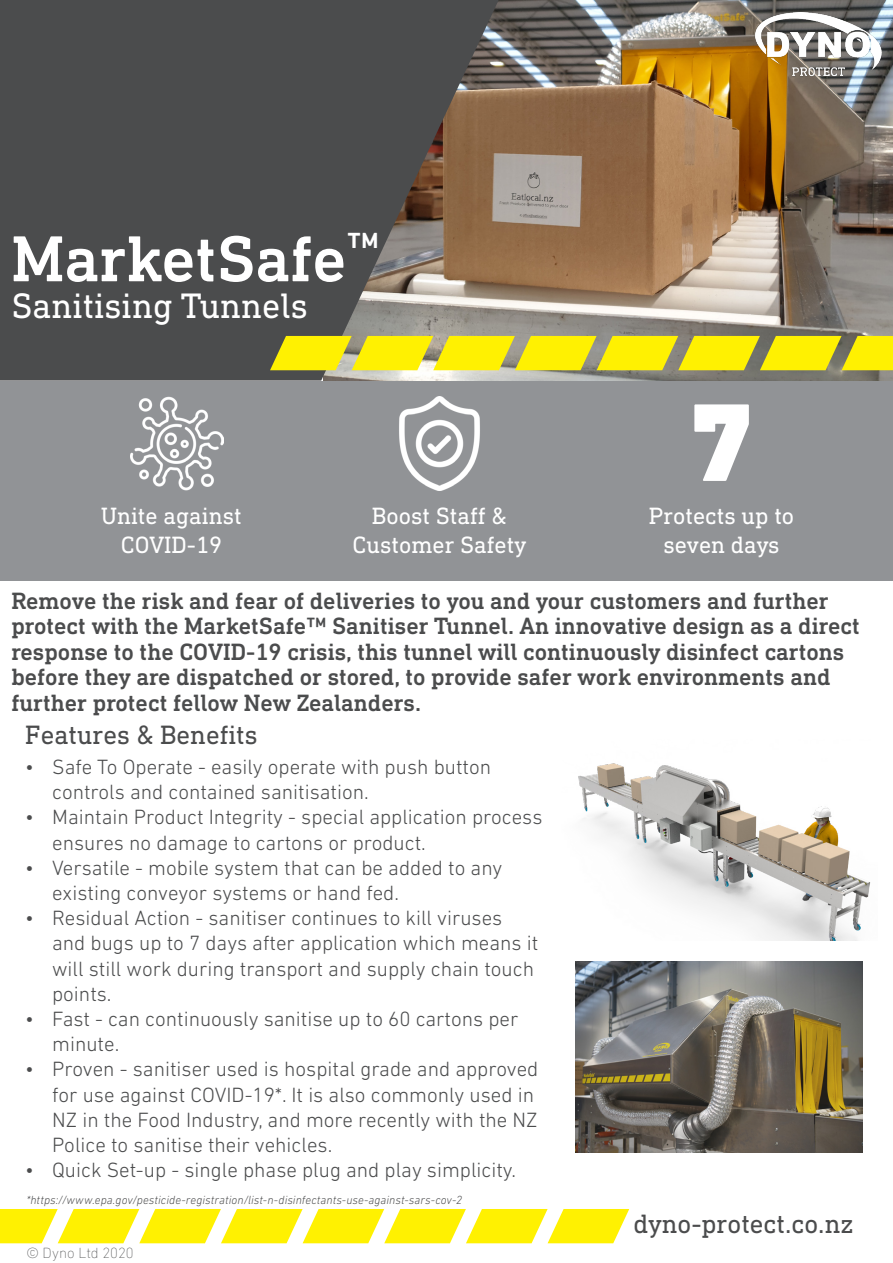
<style>
.page{position:relative;width:893px;height:1263px;background:#fff}
.page>*{position:absolute;margin:0;border:0;box-sizing:border-box;transform-origin:0 0}
.t1{font:900 112.5px "DIN Next LT Pro";color:#fff}
.t2{font:500 66px "DIN Next Slab Pro";color:#fff}
.t3{font:36px "DIN Next Slab Pro";color:#fff}
.t4{font:27px "DIN Next Slab Pro";color:#4b4c4d}
.t5{font:500 24px/25.5px "DIN Next Slab Pro";color:#4b4c4d}
.t6{font:24px/28.8px "DIN Next Slab Pro";color:#fff;text-align:center}
.t7{font:300 21px/25.2px "DIN Next LT Pro";color:#4b4c4d}
.Bullet_List{font:200 15px "DIN Next LT Pro";letter-spacing:-.005em;color:#4b4c4d}
.Bullet_List-2{font:italic 300 12px "DIN Next LT Pro";letter-spacing:.005em;color:#4b4c4d}
.s1{font-family:"DIN Next LT Pro"}
</style>
<div class="page">
<img style="left:499px;top:0;width:394px;height:381px">
<svg style="left:0;top:0;width:499px;height:381px;fill:#4b4c4d"></svg>
<div style="left:0;top:381px;width:893px;height:199px;background:#919396"></div>
<svg style="left:270px;top:336px;width:623px;height:34px"></svg>
<svg style="left:0;top:1209px;width:629px;height:34px"></svg>
<img style="left:578px;top:763px;width:293px;height:177px">
<img style="left:399px;top:396px;width:81px;height:94px">
<img style="left:130px;top:396px;width:94px;height:94px">
<img style="left:576px;top:961px;width:287px;height:191px">
<img style="left:754px;top:12px;width:128px;height:65px">
<p class="t2" style="left:11px;top:221px;width:369px">MarketSafe<sup>™</sup></p>
<p class="t3" style="left:11px;top:285px;width:298px">Sanitising Tunnels</p>
<p class="t1" style="left:689px;top:375px;width:66px">7</p>
<p class="t6" style="left:649px;top:501px;width:147px">Protects up to seven days</p>
<p class="t6" style="left:372px;top:501px;width:136px">Boost Staff &amp;</p>
<p class="t6" style="left:352px;top:530px;width:175px">Customer Safety</p>
<p class="t6" style="left:101px;top:501px;width:142px">Unite against<br>COVID-19</p>
<p class="t5" style="left:11px;top:588px;width:850px">Remove the risk and fear of deliveries to you and your customers and further protect with the MarketSafe<span class="s1">™</span> Sanitiser Tunnel. An innovative design as a direct response to the COVID-19 crisis, this tunnel will continuously disinfect cartons before they are dispatched or stored, to provide safer work environments and</p>
<p class="t5" style="left:11px;top:690px;width:411px">further protect fellow New Zealanders.</p>
<p class="t4" style="left:25px;top:719px;width:234px">Features &amp; Benefits</p>
<p class="t7" style="left:52px;top:754px;width:440px;text-indent:-27px">• Safe To Operate - easily operate with push button controls and contained sanitisation.</p>
<p class="t7" style="left:52px;top:804px;width:492px;text-indent:-27px">• Maintain Product Integrity - special application process ensures no damage to cartons or product.</p>
<p class="t7" style="left:52px;top:855px;width:452px;text-indent:-27px">• Versatile - mobile system that can be added to any existing conveyor systems or hand fed.</p>
<p class="t7" style="left:52px;top:905px;width:488px;text-indent:-27px">• Residual Action - sanitiser continues to kill viruses and bugs up to 7 days after application which means it will still work during transport and supply chain touch points.</p>
<p class="t7" style="left:52px;top:1006px;width:468px;text-indent:-27px">• Fast - can continuously sanitise up to 60 cartons per minute.</p>
<p class="t7" style="left:52px;top:1056px;width:488px;text-indent:-27px">• Proven - sanitiser used is hospital grade and approved for use against COVID-19*. It is also commonly used in NZ in the Food Industry, and more recently with the NZ Police to sanitise their vehicles.</p>
<p class="t7" style="left:25px;top:1157px;width:492px">• Quick Set-up - single phase plug and play simplicity.</p>
<p class="Bullet_List-2" style="left:26px;top:1193px;width:437px">*https://www.epa.gov/pesticide-registration/list-n-disinfectants-use-against-sars-cov-2</p>
<p class="Bullet_List" style="left:26px;top:1244px;width:109px">© Dyno Ltd 2020</p>
<p class="t4" style="left:634px;top:1208px;width:221px">dyno-protect.co.nz</p>
</div>
